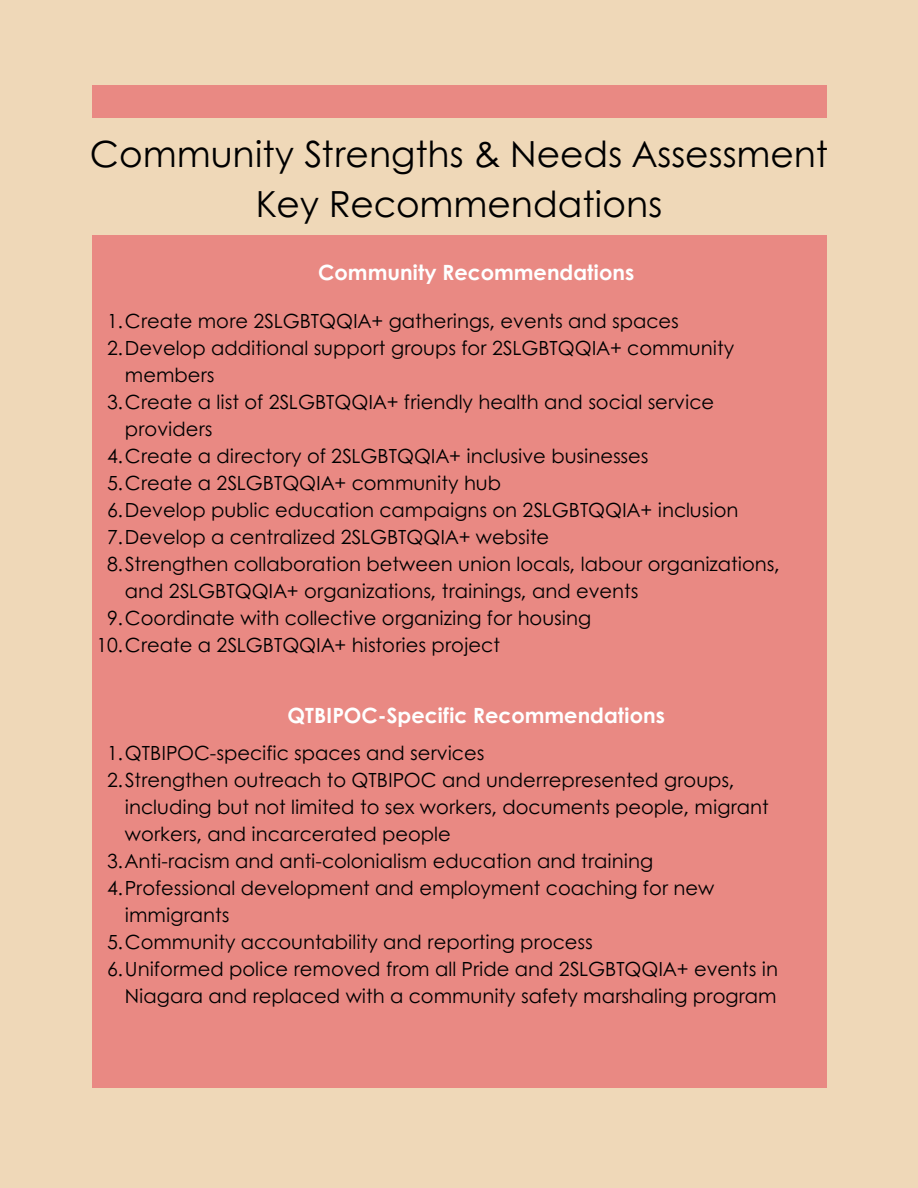
<style>
.page{position:relative;width:918px;height:1188px;background:#efd8b8}
.page>*{position:absolute;margin:0;border:0;box-sizing:border-box;transform-origin:0 0}
.t1{font:36px/49.5px "Century Gothic";color:#000;text-align:center}
.t2{font:700 21px "Century Gothic";color:#feffff}
.t3{font:19.5px "Century Gothic";color:#000}
</style>
<div class="page">
<div style="left:92px;top:85px;width:734px;height:1003px;background:#e98983"></div>
<div style="left:58px;top:119px;width:778px;height:116px;background:#efd8b8"></div>
<h1 class="t1" style="left:90px;top:128px;width:740px">Community Strengths &amp; Needs Assessment<br>Key Recommendations</h1>
<p class="t2" style="left:318px;top:257px;width:318px">Community Recommendations</p>
<p class="t3" style="left:107px;top:306px;width:573px">1.Create more 2SLGBTQQIA+ gatherings, events and spaces</p>
<p class="t3" style="left:107px;top:333px;width:628px">2.Develop additional support groups for 2SLGBTQQIA+ community</p>
<p class="t3" style="left:125px;top:360px;width:91px">members</p>
<p class="t3" style="left:107px;top:387px;width:608px">3.Create a list of 2SLGBTQQIA+ friendly health and social service</p>
<p class="t3" style="left:125px;top:414px;width:89px">providers</p>
<p class="t3" style="left:107px;top:441px;width:543px">4.Create a directory of 2SLGBTQQIA+ inclusive businesses</p>
<p class="t3" style="left:107px;top:468px;width:395px">5.Create a 2SLGBTQQIA+ community hub</p>
<p class="t3" style="left:107px;top:495px;width:633px">6.Develop public education campaigns on 2SLGBTQQIA+ inclusion</p>
<p class="t3" style="left:107px;top:522px;width:444px">7.Develop a centralized 2SLGBTQQIA+ website</p>
<p class="t3" style="left:107px;top:549px;width:674px">8.Strengthen collaboration between union locals, labour organizations,</p>
<p class="t3" style="left:125px;top:576px;width:515px">and 2SLGBTQQIA+ organizations, trainings, and events</p>
<p class="t3" style="left:107px;top:603px;width:485px">9.Coordinate with collective organizing for housing</p>
<p class="t3" style="left:97px;top:630px;width:405px">10.Create a 2SLGBTQQIA+ histories project</p>
<p class="t2" style="left:288px;top:699px;width:379px">QTBIPOC-Specific Recommendations</p>
<p class="t3" style="left:107px;top:738px;width:378px">1.QTBIPOC-specific spaces and services</p>
<p class="t3" style="left:107px;top:765px;width:629px">2.Strengthen outreach to QTBIPOC and underrepresented groups,</p>
<p class="t3" style="left:125px;top:792px;width:645px">including but not limited to sex workers, documents people, migrant</p>
<p class="t3" style="left:125px;top:819px;width:327px">workers, and incarcerated people</p>
<p class="t3" style="left:107px;top:846px;width:547px">3.Anti-racism and anti-colonialism education and training</p>
<p class="t3" style="left:107px;top:873px;width:609px">4.Professional development and employment coaching for new</p>
<p class="t3" style="left:125px;top:900px;width:106px">immigrants</p>
<p class="t3" style="left:107px;top:927px;width:487px">5.Community accountability and reporting process</p>
<p class="t3" style="left:107px;top:954px;width:672px">6.Uniformed police removed from all Pride and 2SLGBTQQIA+ events in</p>
<p class="t3" style="left:125px;top:981px;width:653px">Niagara and replaced with a community safety marshaling program</p>
</div>
